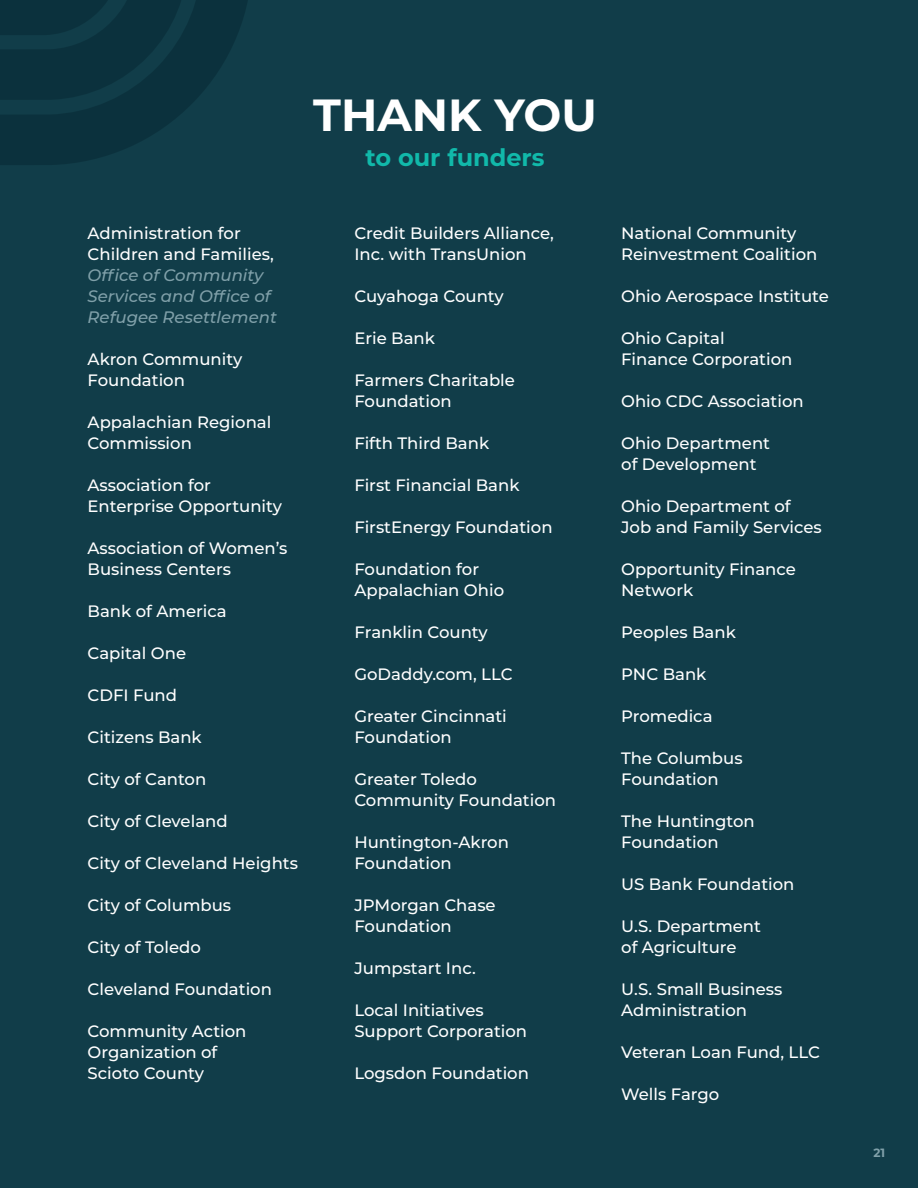
<style>
.page{position:relative;width:918px;height:1188px;background:#113d49}
.page>*{position:absolute;margin:0;border:0;box-sizing:border-box;transform-origin:0 0}
.H3_green{font:700 45px "Montserrat";color:#fff}
.H3_green-2{font:700 24px "Montserrat";color:#11b9aa}
.p1_white{font:500 16.5px/21px "Montserrat";color:#fff}
.p1_white-2{font:italic 500 16.5px/21px "Montserrat";color:#80a0a9}
.t1{font:700 12px "Montserrat";color:#80a0a9}
.s1{font-style:normal;color:#fff}
</style>
<div class="page">
<svg style="left:0;top:0;width:248px;height:165px"></svg>
<p class="H3_green" style="left:313px;top:83px;width:285px">THANK YOU</p>
<p class="H3_green-2" style="left:366px;top:140px;width:181px">to our funders</p>
<p class="p1_white-2" style="left:88px;top:222px;width:191px"><span class="s1">Administration for<br>Children and Families,<br></span>Office of Community<br>Services and Office of<br>Refugee Resettlement</p>
<p class="p1_white" style="left:88px;top:348px;width:156px">Akron Community<br>Foundation</p>
<p class="p1_white" style="left:88px;top:411px;width:185px">Appalachian Regional<br>Commission</p>
<p class="p1_white" style="left:88px;top:474px;width:196px">Association for<br>Enterprise Opportunity</p>
<p class="p1_white" style="left:88px;top:537px;width:201px">Association of Women’s<br>Business Centers</p>
<p class="p1_white" style="left:88px;top:600px;width:141px">Bank of America</p>
<p class="p1_white" style="left:88px;top:642px;width:100px">Capital One</p>
<p class="p1_white" style="left:88px;top:684px;width:91px">CDFI Fund</p>
<p class="p1_white" style="left:88px;top:726px;width:116px">Citizens Bank</p>
<p class="p1_white" style="left:88px;top:768px;width:120px">City of Canton</p>
<p class="p1_white" style="left:88px;top:810px;width:142px">City of Cleveland</p>
<p class="p1_white" style="left:88px;top:852px;width:212px">City of Cleveland Heights</p>
<p class="p1_white" style="left:88px;top:894px;width:145px">City of Columbus</p>
<p class="p1_white" style="left:88px;top:936px;width:115px">City of Toledo</p>
<p class="p1_white" style="left:88px;top:978px;width:186px">Cleveland Foundation</p>
<p class="p1_white" style="left:88px;top:1020px;width:160px">Community Action<br>Organization of<br>Scioto County</p>
<p class="p1_white" style="left:354px;top:222px;width:201px">Credit Builders Alliance,<br>Inc. with TransUnion</p>
<p class="p1_white" style="left:354px;top:285px;width:151px">Cuyahoga County</p>
<p class="p1_white" style="left:354px;top:327px;width:82px">Erie Bank</p>
<p class="p1_white" style="left:354px;top:369px;width:162px">Farmers Charitable<br>Foundation</p>
<p class="p1_white" style="left:354px;top:432px;width:136px">Fifth Third Bank</p>
<p class="p1_white" style="left:354px;top:474px;width:167px">First Financial Bank</p>
<p class="p1_white" style="left:354px;top:516px;width:200px">FirstEnergy Foundation</p>
<p class="p1_white" style="left:354px;top:558px;width:151px">Foundation for<br>Appalachian Ohio</p>
<p class="p1_white" style="left:354px;top:621px;width:135px">Franklin County</p>
<p class="p1_white" style="left:354px;top:663px;width:160px">GoDaddy.com, LLC</p>
<p class="p1_white" style="left:354px;top:705px;width:154px">Greater Cincinnati<br>Foundation</p>
<p class="p1_white" style="left:354px;top:768px;width:203px">Greater Toledo<br>Community Foundation</p>
<p class="p1_white" style="left:354px;top:831px;width:156px">Huntington-Akron<br>Foundation</p>
<p class="p1_white" style="left:354px;top:894px;width:143px">JPMorgan Chase<br>Foundation</p>
<p class="p1_white" style="left:354px;top:957px;width:123px">Jumpstart Inc.</p>
<p class="p1_white" style="left:354px;top:999px;width:174px">Local Initiatives<br>Support Corporation</p>
<p class="p1_white" style="left:354px;top:1062px;width:176px">Logsdon Foundation</p>
<p class="p1_white" style="left:621px;top:222px;width:198px">National Community<br>Reinvestment Coalition</p>
<p class="p1_white" style="left:621px;top:285px;width:209px">Ohio Aerospace Institute</p>
<p class="p1_white" style="left:621px;top:327px;width:173px">Ohio Capital<br>Finance Corporation</p>
<p class="p1_white" style="left:621px;top:390px;width:184px">Ohio CDC Association</p>
<p class="p1_white" style="left:621px;top:432px;width:150px">Ohio Department of Development</p>
<p class="p1_white" style="left:621px;top:495px;width:202px">Ohio Department of<br>Job and Family Services</p>
<p class="p1_white" style="left:621px;top:558px;width:176px">Opportunity Finance<br>Network</p>
<p class="p1_white" style="left:621px;top:621px;width:116px">Peoples Bank</p>
<p class="p1_white" style="left:621px;top:663px;width:87px">PNC Bank</p>
<p class="p1_white" style="left:621px;top:705px;width:93px">Promedica</p>
<p class="p1_white" style="left:621px;top:747px;width:123px">The Columbus<br>Foundation</p>
<p class="p1_white" style="left:621px;top:810px;width:135px">The Huntington<br>Foundation</p>
<p class="p1_white" style="left:621px;top:873px;width:175px">US Bank Foundation</p>
<p class="p1_white" style="left:621px;top:915px;width:141px">U.S. Department of Agriculture</p>
<p class="p1_white" style="left:621px;top:978px;width:163px">U.S. Small Business<br>Administration</p>
<p class="p1_white" style="left:621px;top:1041px;width:200px">Veteran Loan Fund, LLC</p>
<p class="p1_white" style="left:621px;top:1083px;width:100px">Wells Fargo</p>
<p class="t1" style="left:873px;top:1144px;width:13px">21</p>
<p class="t1" style="left:869px;top:1145px;width:13px">21</p>
</div>
